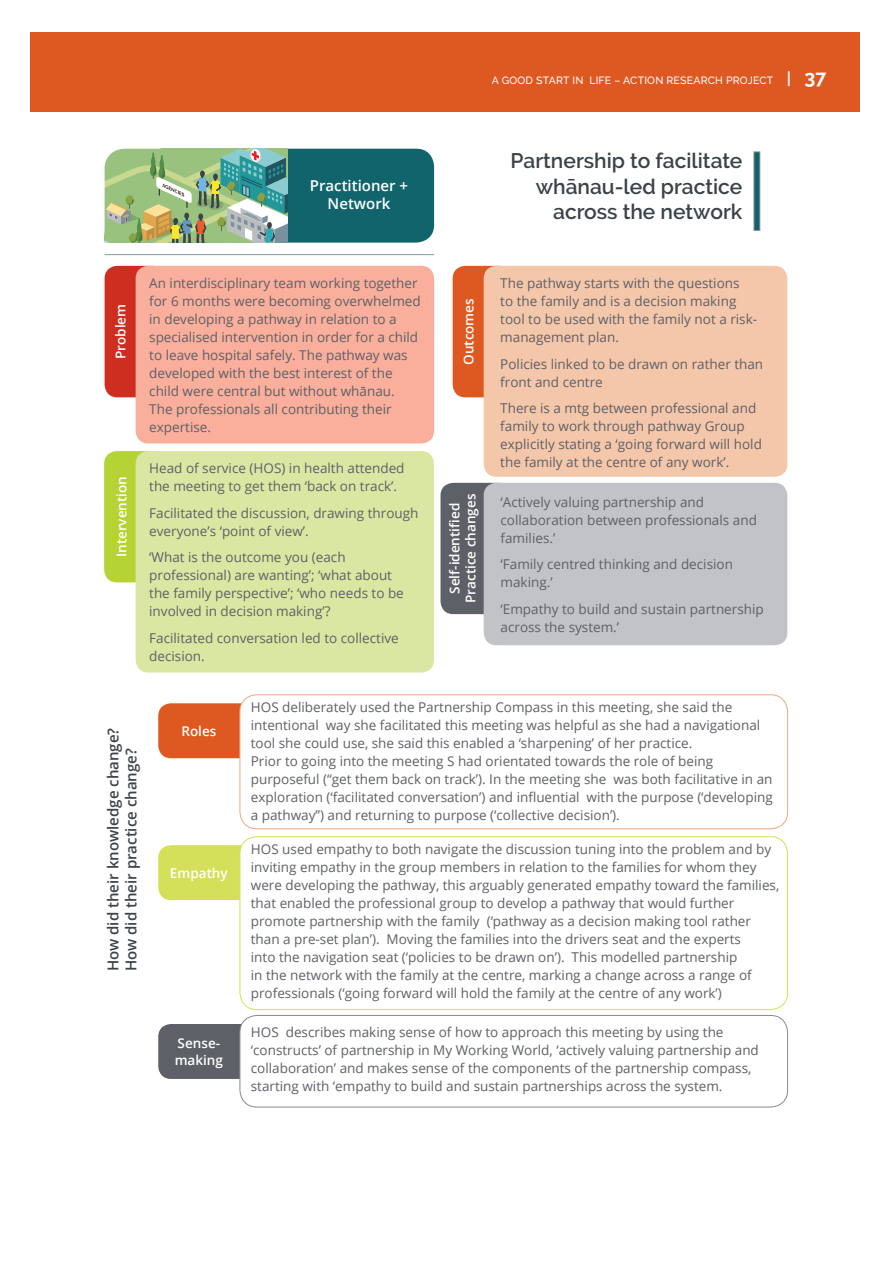
<style>
.page{position:relative;width:893px;height:1263px;background:#fff}
.page>*{position:absolute;margin:0;border:0;box-sizing:border-box;transform-origin:0 0}
.t1{font:600 21px/25.5px "Raleway";color:#3b4249;text-align:right}
.t2{font:600 15px/18px "Open Sans";color:#3b4249}
.t3{font:600 15px/18px "Open Sans";color:#fff;text-align:center}
.t4{font:13.5px/18px "Open Sans";color:#5d6067}
.t5{font:600 13.5px/16.2px "Open Sans";color:#fff;text-align:center}
.t6{font:500 10.5px "Raleway";letter-spacing:.02em;color:#fff}
.s1{font-weight:600;font-size:16.5px}
.s2{font-weight:700;font-size:19.5px}
</style>
<div class="page">
<div style="left:31px;top:33px;width:829px;height:79px;background:#de5922"></div>
<div style="left:158px;top:703px;width:134px;height:55px;background:#de5922;border-radius:13px"></div>
<div style="left:158px;top:845px;width:134px;height:54px;background:#d4e05a;border-radius:13px"></div>
<div style="left:158px;top:1023px;width:134px;height:55px;background:#5d6067;border-radius:13px"></div>
<div style="left:240px;top:694px;width:547px;height:134px;background:#fff;border-radius:17px"></div>
<div style="left:240px;top:694px;width:548px;height:134px;border:1px solid #efa67d;border-radius:17px"></div>
<div style="left:240px;top:836px;width:547px;height:173px;background:#fff;border-radius:17px"></div>
<div style="left:240px;top:836px;width:548px;height:173px;border:1px solid #d4e05a;border-radius:17px"></div>
<div style="left:240px;top:1015px;width:547px;height:91px;background:#fff;border-radius:17px"></div>
<div style="left:240px;top:1015px;width:548px;height:91px;border:1px solid #89898f;border-radius:17px"></div>
<div style="left:105px;top:266px;width:59px;height:131px;background:#ce2e1f;border-radius:13px"></div>
<div style="left:453px;top:266px;width:59px;height:131px;background:#de5922;border-radius:13px"></div>
<div style="left:104px;top:451px;width:59px;height:131px;background:#b5d334;border-radius:13px"></div>
<div style="left:440px;top:482px;width:71px;height:132px;background:#5d6067;border-radius:13px"></div>
<div style="left:136px;top:266px;width:298px;height:177px;background:#f9af9c;border-radius:13px"></div>
<div style="left:484px;top:266px;width:303px;height:210px;background:#f5c7aa;border-radius:13px"></div>
<div style="left:136px;top:451px;width:298px;height:221px;background:#dae7a2;border-radius:13px"></div>
<div style="left:484px;top:482px;width:303px;height:163px;background:#c2c3c7;border-radius:13px"></div>
<hr style="left:105px;top:254px;width:329px;height:1px;background:#859ea4">
<div style="left:241px;top:149px;width:193px;height:93px;background:#11646b;border-radius:18px"></div>
<svg style="left:104px;top:148px;width:183px;height:95px;background:#96b78d"></svg>
<svg style="left:753px;top:151px;width:7px;height:80px"></svg>
<p class="t3" style="left:310px;top:177px;width:100px">Practitioner +<br>Network</p>
<p class="t6" style="left:492px;top:74px;width:336px">A GOOD START IN LIFE – ACTION RESEARCH PROJECT <span class="s1">|</span> <span class="s2">37</span></p>
<h1 class="t1" style="left:510px;top:148px;width:233px">Partnership to facilitate whānau-led practice across the network</h1>
<p class="t4" style="left:149px;top:273px;width:273px">An interdisciplinary team working together for 6 months were becoming overwhelmed in developing a pathway in relation to a specialised intervention in order for a child to leave hospital safely. The pathway was developed with the best interest of the child were central but without whānau.<br>The professionals all contributing their expertise.</p>
<p class="t4" style="left:500px;top:274px;width:258px">The pathway starts with the questions<br>to the family and is a decision making tool to be used with the family not a risk&shy;management plan.</p>
<p class="t5" style="left:112px;top:359px;width:57px;rotate:-90deg">Problem</p>
<p class="t5" style="left:460px;top:365px;width:68px;rotate:-90deg">Outcomes</p>
<p class="t4" style="left:500px;top:354px;width:264px">Policies linked to be drawn on rather than front and centre</p>
<p class="t4" style="left:500px;top:399px;width:263px">There is a mtg between professional and family to work through pathway Group explicitly stating a ‘going forward will hold the family at the centre of any work’.</p>
<p class="t4" style="left:149px;top:458px;width:257px">Head of service (HOS) in health attended the meeting to get them ‘back on track’.</p>
<p class="t4" style="left:149px;top:503px;width:271px">Facilitated the discussion, drawing through everyone’s ‘point of view’.</p>
<p class="t4" style="left:149px;top:547px;width:256px">‘What is the outcome you (each professional) are wanting’; ‘what about the family perspective’; ‘who needs to be involved in decision making’?</p>
<p class="t4" style="left:149px;top:628px;width:251px">Facilitated conversation led to collective decision.</p>
<p class="t5" style="left:113px;top:557px;width:83px;rotate:-90deg">Intervention</p>
<p class="t5" style="left:446px;top:603px;width:111px;rotate:-90deg">Self-identified<br>Practice changes</p>
<p class="t4" style="left:500px;top:492px;width:258px">‘Actively valuing partnership and collaboration between professionals and families.’</p>
<p class="t4" style="left:500px;top:554px;width:234px">‘Family centred thinking and decision making.’</p>
<p class="t4" style="left:500px;top:599px;width:265px">‘Empathy to build and sustain partnership across the system.’</p>
<p class="t2" style="left:104px;top:971px;width:245px;rotate:-90deg">How did their knowledge change?<br>How did their practice change?</p>
<p class="t5" style="left:181px;top:722px;width:36px">Roles</p>
<p class="t5" style="left:170px;top:864px;width:59px">Empathy</p>
<p class="t5" style="left:175px;top:1034px;width:50px;text-align:left">Sense&shy;making</p>
<p class="t4" style="left:251px;top:697px;width:523px">HOS deliberately used the Partnership Compass in this meeting, she said the intentional way she facilitated this meeting was helpful as she had a navigational tool she could use, she said this enabled a ‘sharpening’ of her practice.<br>Prior to going into the meeting S had orientated towards the role of being purposeful (“get them back on track’). In the meeting she was both facilitative in an exploration (‘facilitated conversation’) and influential with the purpose (‘developing a pathway’’) and returning to purpose (‘collective decision’).</p>
<p class="t4" style="left:251px;top:839px;width:530px">HOS used empathy to both navigate the discussion tuning into the problem and by inviting empathy in the group members in relation to the families for whom they were developing the pathway, this arguably generated empathy toward the families, that enabled the professional group to develop a pathway that would further promote partnership with the family (‘pathway as a decision making tool rather than a pre-set plan’). Moving the families into the drivers seat and the experts<br>into the navigation seat (‘policies to be drawn on’). This modelled partnership<br>in the network with the family at the centre, marking a change across a range of professionals (‘going forward will hold the family at the centre of any work’)</p>
<p class="t4" style="left:251px;top:1022px;width:509px">HOS describes making sense of how to approach this meeting by using the ‘constructs’ of partnership in My Working World, ‘actively valuing partnership and collaboration’ and makes sense of the components of the partnership compass, starting with ‘empathy to build and sustain partnerships across the system.</p>
</div>
